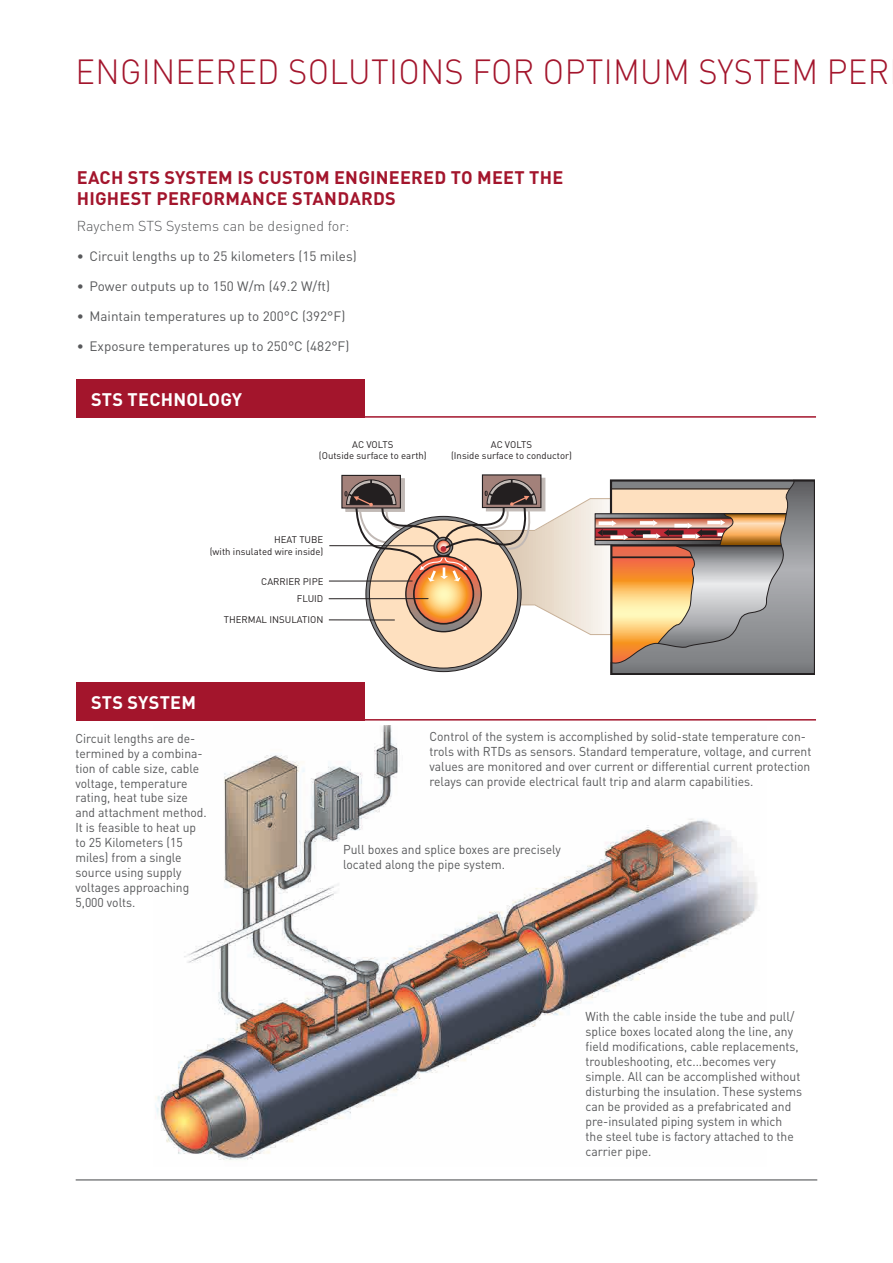
<style>
.page{position:relative;width:893px;height:1263px;background:#fff}
.page>*{position:absolute;margin:0;border:0;box-sizing:border-box;transform-origin:0 0}
.t1{font:300 34.5px "DIN Pro";letter-spacing:.01em;color:#a3152c;scale:.95 1}
.t2{font:700 18px "DIN Pro";letter-spacing:.015em;color:#a3152c}
.t3{font:700 18px "DIN Pro";color:#fff}
.t4{font:300 14.25px "DIN Pro";color:#57585a}
.t5{font:13.5px "DIN Pro";color:#57585a}
.t6{font:12.75px/15px "DIN Pro";color:#57585a;scale:.95 1}
.t7{font:9.6px/11.6px "DIN Pro";color:#231f20;text-align:center}
</style>
<div class="page">
<img style="left:155px;top:726px;width:603px;height:434px">
<hr style="left:76px;top:1179px;width:741px;height:1px;background:#57585a">
<div style="left:482px;top:474px;width:59px;height:34px;background:linear-gradient(to right,#a3817a,#a3817a)"></div>
<div style="left:341px;top:475px;width:60px;height:33px;background:#a3817a;border:1px solid #231f20"></div>
<hr style="left:329px;top:581px;width:83px;height:1px;background:#231f20">
<hr style="left:329px;top:545px;width:105px;height:1px;background:#231f20">
<hr style="left:329px;top:598px;width:99px;height:1px;background:#231f20">
<hr style="left:329px;top:620px;width:66px;height:1px;background:#231f20">
<svg style="left:344px;top:478px;width:471px;height:197px"></svg>
<hr style="left:77px;top:416px;width:739px;height:2px;background:#a3152c">
<div style="left:77px;top:379px;width:288px;height:38px;background:#a3152c"></div>
<hr style="left:77px;top:719px;width:739px;height:1px;background:#a3152c">
<div style="left:77px;top:682px;width:288px;height:38px;background:#a3152c"></div>
<h1 class="t1" style="left:76px;top:48px;width:43px">ENGINEERED</h1>
<h1 class="t1" style="left:288px;top:48px;width:61px">SOLUTI</h1>
<h1 class="t1" style="left:398px;top:48px;width:175px">ONS FOR OPTIMUM</h1>
<h1 class="t1" style="left:698px;top:48px;width:42px">SYSTEM</h1>
<h1 class="t1" style="left:827px;top:48px;width:43px">PER</h1>
<h2 class="t2" style="left:77px;top:165px;width:24px">EACH</h2>
<h2 class="t2" style="left:128px;top:165px;width:71px">STS SYSTEM</h2>
<h2 class="t2" style="left:237px;top:165px;width:34px">IS CUSTOM</h2>
<h2 class="t2" style="left:334px;top:165px;width:12px">ENGINEERED</h2>
<h2 class="t2" style="left:451px;top:165px;width:39px">TO MEET</h2>
<h2 class="t2" style="left:529px;top:165px;width:12px">THE</h2>
<h2 class="t2" style="left:77px;top:186px;width:12px">HIGHEST</h2>
<h2 class="t2" style="left:156px;top:186px;width:13px">PERFORMANCE</h2>
<h2 class="t2" style="left:292px;top:186px;width:13px">STANDARDS</h2>
<p class="t4" style="left:77px;top:217px;width:274px">RAYCHEM STS SYSTEMS CAN BE DESIGNED FOR:</p>
<p class="t5" style="left:77px;top:247px;width:281px">• Circuit lengths up to 25 kilometers (15 miles)</p>
<p class="t5" style="left:77px;top:277px;width:255px">• Power outputs up to 150 W/m (49.2 W/ft)</p>
<p class="t5" style="left:77px;top:307px;width:270px">• Maintain temperatures up to 200°C (392°F)</p>
<p class="t5" style="left:77px;top:337px;width:274px">• Exposure temperatures up to 250°C (482°F)</p>
<h2 class="t3" style="left:91px;top:387px;width:12px">STS</h2>
<h2 class="t3" style="left:128px;top:387px;width:13px">TECHNOLOG</h2>
<h2 class="t3" style="left:232px;top:387px;width:12px">Y</h2>
<p class="t7" style="left:319px;top:438px;width:109px">AC VOLTS<br>(Outside surface to earth)</p>
<p class="t7" style="left:451px;top:438px;width:123px">AC VOLTS<br>(Inside surface to conductor)</p>
<p class="t7" style="left:210px;top:534px;width:115px;text-align:right">HEAT TUBE<br>(with insulated wire inside)</p>
<p class="t7" style="left:261px;top:575px;width:64px">CARRIER PIPE</p>
<h2 class="t3" style="left:91px;top:690px;width:12px">STS</h2>
<h2 class="t3" style="left:128px;top:690px;width:34px">SYSTEM</h2>
<p class="t7" style="left:297px;top:593px;width:28px">FLUID</p>
<p class="t7" style="left:224px;top:614px;width:101px">THERMAL INSULATION</p>
<p class="t6" style="left:75px;top:730px;width:140px">Circuit lengths are de&shy;termined by a combina&shy;tion of cable size, cable voltage, temperature rating, heat tube size and attachment method.<br>It is feasible to heat up to 25 Kilometers (15 miles) from a single source using supply voltages approaching<br>5,000 volts.</p>
<p class="t6" style="left:429px;top:728px;width:404px">Control of the system is accomplished by solid-state temperature con&shy;trols with RTDs as sensors. Standard temperature, voltage, and current values are monitored and over current or differential current protection relays can provide electrical fault trip and alarm capabilities.</p>
<p class="t6" style="left:343px;top:841px;width:231px">Pull boxes and splice boxes are precisely located along the pipe system.</p>
<p class="t6" style="left:585px;top:1009px;width:230px">With the cable inside the tube and pull/ splice boxes located along the line, any field modifications, cable replacements, troubleshooting, etc...becomes very simple. All can be accomplished without disturbing the insulation. These systems can be provided as a prefabricated and pre-insulated piping system in which the steel tube is factory attached to the carrier pipe.</p>
</div>
